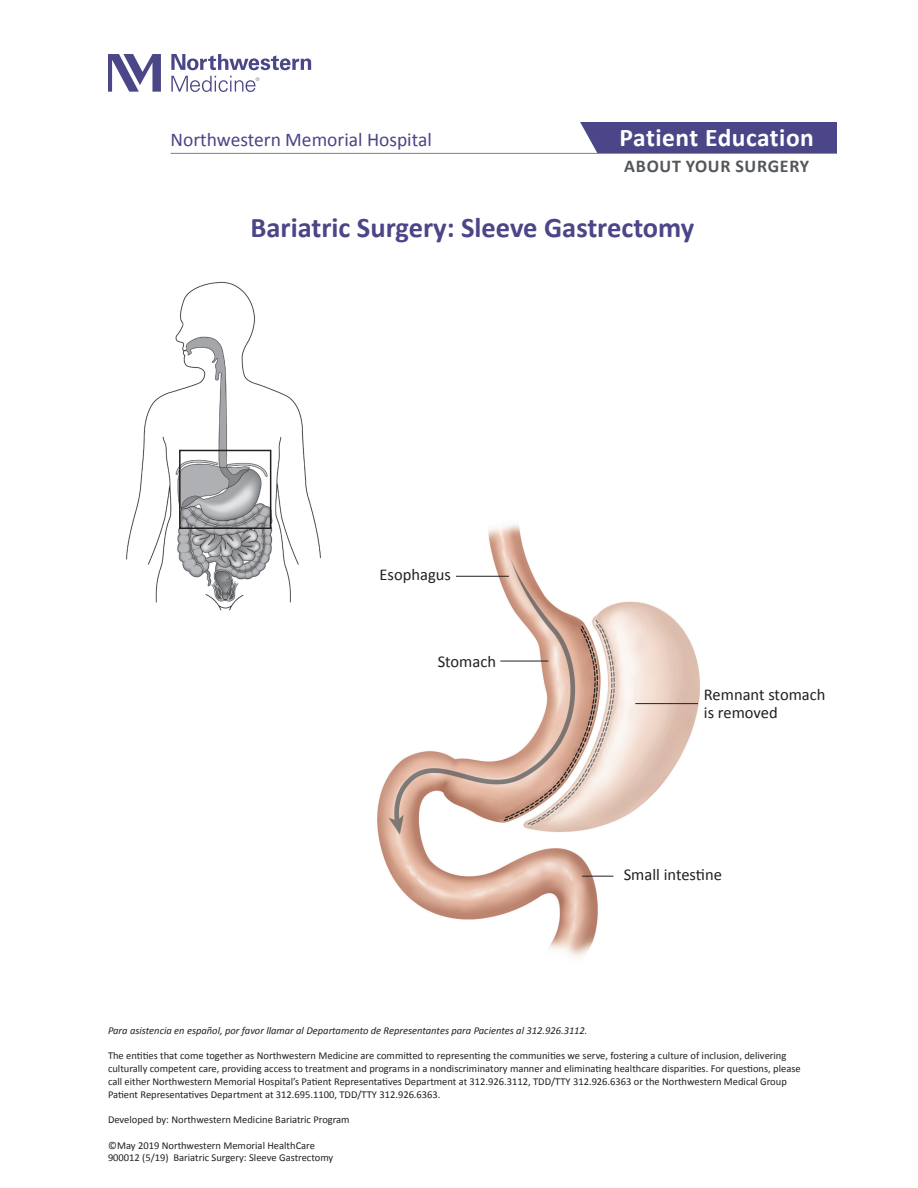
<style>
.page{position:relative;width:918px;height:1188px;background:#fff}
.page>*{position:absolute;margin:0;border:0;box-sizing:border-box;transform-origin:0 0}
.heading{font:700 28.5px "Calibri";color:#4a4687}
.t1{font:700 25.5px "Calibri";letter-spacing:.02em;color:#fff}
.t2{font:19.5px "Calibri";color:#4a4687}
.t3{font:700 18px "Calibri";letter-spacing:.04em;color:#54575a}
.description{font:16.5px/18px "Calibri";color:#231f20}
.t4{font:10.5px/12.8px "Calibri";color:#231f20}
.t5{font:italic 10.5px "Calibri";color:#231f20}
</style>
<div class="page">
<img style="left:377px;top:524px;width:323px;height:433px">
<img style="left:126px;top:281px;width:195px;height:330px">
<div style="left:179px;top:450px;width:92px;height:79px;border:2px solid #231f20"></div>
<svg style="left:171px;top:54px;width:140px;height:16px"></svg>
<svg style="left:108px;top:54px;width:53px;height:38px"></svg>
<svg style="left:171px;top:76px;width:88px;height:16px"></svg>
<div style="left:580px;top:123px;width:257px;height:30px;background:#4a4687"></div>
<svg style="left:563px;top:122px;width:35px;height:31px"></svg>
<hr style="left:171px;top:153px;width:666px;height:1px;background:#54575a">
<hr style="left:456px;top:576px;width:53px;height:1px;background:#231f20">
<hr style="left:500px;top:661px;width:48px;height:1px;background:#231f20">
<hr style="left:582px;top:876px;width:31px;height:1px;background:#231f20">
<hr style="left:635px;top:703px;width:63px;height:1px;background:#231f20">
<p class="t2" style="left:171px;top:127px;width:263px">Northwestern Memorial Hospital</p>
<p class="t1" style="left:620px;top:122px;width:196px">Patient Education</p>
<p class="t3" style="left:624px;top:155px;width:186px">ABOUT YOUR SURGERY</p>
<p class="heading" style="left:251px;top:210px;width:445px">Bariatric Surgery: Sleeve Gastrectomy</p>
<p class="description" style="left:380px;top:565px;width:73px">Esophagus</p>
<p class="description" style="left:438px;top:651px;width:60px">Stomach</p>
<p class="description" style="left:704px;top:685px;width:123px">Remnant stomach is removed</p>
<p class="description" style="left:624px;top:865px;width:100px">Small intestine</p>
<p class="t5" style="left:108px;top:1024px;width:481px">Para asistencia en español, por favor llamar al Departamento de Representantes para Pacientes al 312.926.3112.</p>
<p class="t4" style="left:108px;top:1049px;width:694px">The entities that come together as Northwestern Medicine are committed to representing the communities we serve, fostering a culture of inclusion, delivering culturally competent care, providing access to treatment and programs in a nondiscriminatory manner and eliminating healthcare disparities. For questions, please call either Northwestern Memorial Hospital’s Patient Representatives Department at 312.926.3112, TDD/TTY 312.926.6363 or the Northwestern Medical Group Patient Representatives Department at 312.695.1100, TDD/TTY 312.926.6363.</p>
<p class="t4" style="left:108px;top:1113px;width:243px">Developed by: Northwestern Medicine Bariatric Program</p>
<p class="t4" style="left:108px;top:1138px;width:209px">©May 2019 Northwestern Memorial HealthCare</p>
<p class="t4" style="left:108px;top:1151px;width:227px">900012 (5/19) Bariatric Surgery: Sleeve Gastrectomy</p>
</div>
